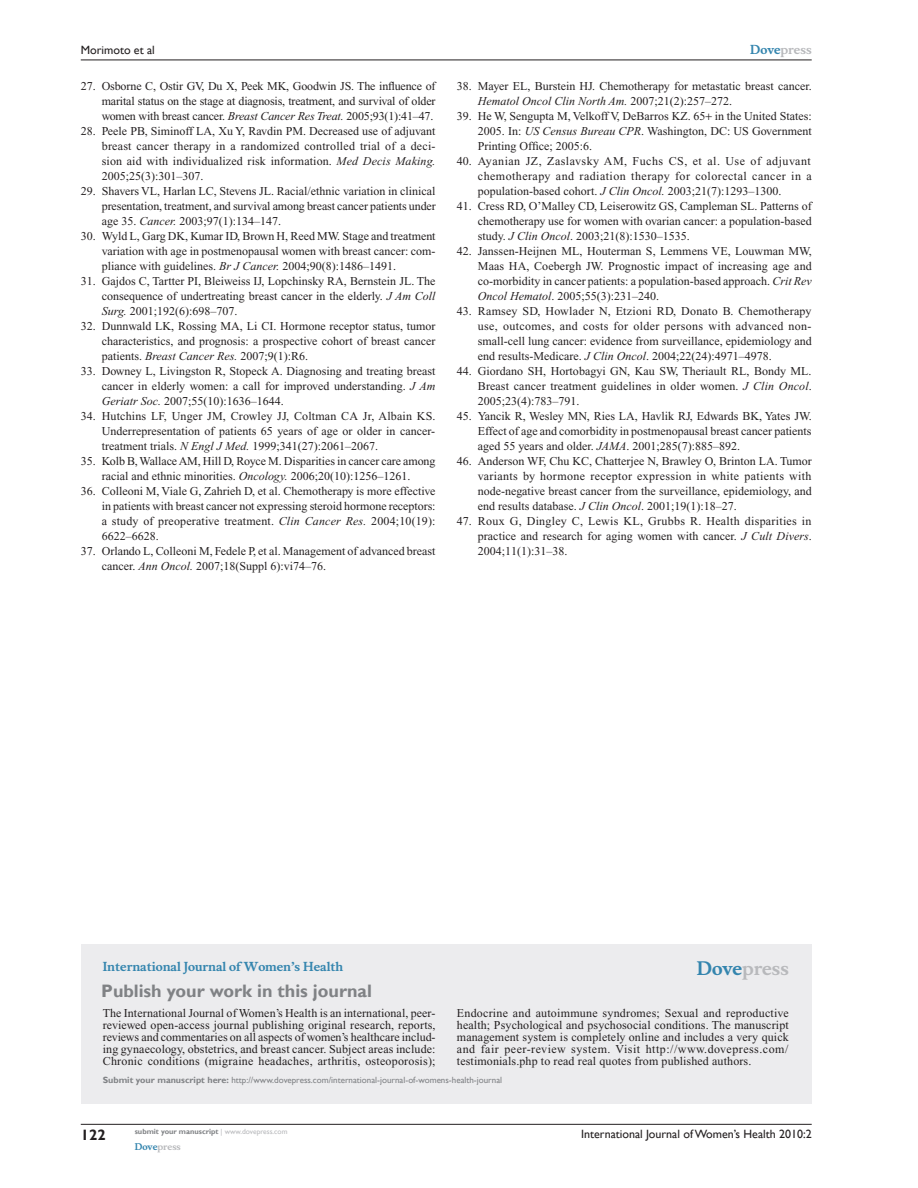
<style>
.page{position:relative;width:918px;height:1188px;background:#fff}
.page>*{position:absolute;margin:0;border:0;box-sizing:border-box;transform-origin:0 0}
.t1{font:700 18px "Gill Sans";color:#808285}
.t2{font:700 18px "Musee";color:#b8b9bc}
.t3{font:700 15px "Gill Sans";color:#231f20}
.t4{font:12px/15px "Times New Roman";color:#231f20;text-align:justify}
.t5{font:12px "Gill Sans";color:#231f20}
.t6{font:700 12px "Musee";color:#3485ae}
.t7{font:700 12px "Musee";color:#b8b9bc}
.t8{font:9px "Gill Sans";color:#808285}
.t9{font:700 9px "Musee";color:#b8b9bc}
.t10{font:700 7.5px "Gill Sans";color:#808285}
.s1{color:#3485ae}
.s2{font-style:italic}
.s3{font-weight:700}
.s4{font-weight:400;color:#b8b9bc}
</style>
<div class="page">
<div style="left:81px;top:944px;width:731px;height:159px;background:#ececee"></div>
<hr style="left:81px;top:1124px;width:731px;height:1px;background:#231f20">
<hr style="left:81px;top:60px;width:731px;height:1px;background:#231f20">
<p class="t5" style="left:81px;top:43px;width:76px">Morimoto et al</p>
<p class="t7" style="left:750px;top:43px;width:63px"><span class="s1">Dove</span>press</p>
<p class="t4" style="left:102px;top:79px;width:335px;text-indent:-21px">27. Osborne C, Ostir GV, Du X, Peek MK, Goodwin JS. The influence of marital status on the stage at diagnosis, treatment, and survival of older women with breast cancer. <span class="s2">Breast Cancer Res Treat.</span> 2005;93(1):41–47.</p>
<p class="t4" style="left:102px;top:124px;width:335px;text-indent:-21px">28. Peele PB, Siminoff LA, Xu Y, Ravdin PM. Decreased use of adjuvant breast cancer therapy in a randomized controlled trial of a deci&shy;sion aid with individualized risk information. <span class="s2">Med Decis Making.<br></span>2005;25(3):301–307.</p>
<p class="t4" style="left:102px;top:184px;width:336px;text-indent:-21px">29. Shavers VL, Harlan LC, Stevens JL. Racial/ethnic variation in clinical presentation, treatment, and survival among breast cancer patients under age 35. <span class="s2">Cancer.</span> 2003;97(1):134–147.</p>
<p class="t4" style="left:102px;top:229px;width:335px;text-indent:-21px">30. Wyld L, Garg DK, Kumar ID, Brown H, Reed MW. Stage and treatment variation with age in postmenopausal women with breast cancer: com&shy;pliance with guidelines. <span class="s2">Br J Cancer.</span> 2004;90(8):1486–1491.</p>
<p class="t4" style="left:102px;top:274px;width:335px;text-indent:-21px">31. Gajdos C, Tartter PI, Bleiweiss IJ, Lopchinsky RA, Bernstein JL. The consequence of undertreating breast cancer in the elderly. <span class="s2">J Am Coll Surg.</span> 2001;192(6):698–707.</p>
<p class="t4" style="left:102px;top:319px;width:335px;text-indent:-21px">32. Dunnwald LK, Rossing MA, Li CI. Hormone receptor status, tumor characteristics, and prognosis: a prospective cohort of breast cancer patients. <span class="s2">Breast Cancer Res.</span> 2007;9(1):R6.</p>
<p class="t4" style="left:102px;top:364px;width:335px;text-indent:-21px">33. Downey L, Livingston R, Stopeck A. Diagnosing and treating breast cancer in elderly women: a call for improved understanding. <span class="s2">J Am Geriatr Soc.</span> 2007;55(10):1636–1644.</p>
<p class="t4" style="left:102px;top:409px;width:335px;text-indent:-21px">34. Hutchins LF, Unger JM, Crowley JJ, Coltman CA Jr, Albain KS.<br>Underrepresentation of patients 65 years of age or older in cancer&shy;treatment trials. <span class="s2">N Engl J Med.</span> 1999;341(27):2061–2067.</p>
<p class="t4" style="left:81px;top:454px;width:356px;text-align:center">35. Kolb B, Wallace AM, Hill D, Royce M. Disparities in cancer care among racial and ethnic minorities. <span class="s2">Oncology.</span> 2006;20(10):1256–1261.</p>
<p class="t4" style="left:102px;top:484px;width:335px;text-indent:-21px">36. Colleoni M, Viale G, Zahrieh D, et al. Chemotherapy is more effective in patients with breast cancer not expressing steroid hormone receptors: a study of preoperative treatment. <span class="s2">Clin Cancer Res.</span> 2004;10(19):<br>6622–6628.</p>
<p class="t4" style="left:102px;top:544px;width:335px;text-indent:-21px">37. Orlando L, Colleoni M, Fedele P, et al. Management of advanced breast cancer. <span class="s2">Ann Oncol.</span> 2007;18(Suppl 6):vi74–76.</p>
<p class="t4" style="left:478px;top:79px;width:335px;text-indent:-21px">38. Mayer EL, Burstein HJ. Chemotherapy for metastatic breast cancer.<br><span class="s2">Hematol Oncol Clin North Am.</span> 2007;21(2):257–272.</p>
<p class="t4" style="left:478px;top:109px;width:335px;text-indent:-21px">39. He W, Sengupta M, Velkoff V, DeBarros KZ. 65 in the United States:<br>2005. In: <span class="s2">US Census Bureau CPR</span>. Washington, DC: US Government Printing Office; 2005:6.</p>
<p class="t4" style="left:478px;top:154px;width:335px;text-indent:-21px">40. Ayanian JZ, Zaslavsky AM, Fuchs CS, et al. Use of adjuvant chemotherapy and radiation therapy for colorectal cancer in a population-based cohort. <span class="s2">J Clin Oncol.</span> 2003;21(7):1293–1300.</p>
<p class="t4" style="left:478px;top:199px;width:335px;text-indent:-21px">41. Cress RD, O’Malley CD, Leiserowitz GS, Campleman SL. Patterns of chemotherapy use for women with ovarian cancer: a population-based study. <span class="s2">J Clin Oncol</span>. 2003;21(8):1530–1535.</p>
<p class="t4" style="left:478px;top:244px;width:335px;text-indent:-21px">42. Janssen-Heijnen ML, Houterman S, Lemmens VE, Louwman MW, Maas HA, Coebergh JW. Prognostic impact of increasing age and co-morbidity in cancer patients: a population-based approach. <span class="s2">Crit Rev Oncol Hematol</span>. 2005;55(3):231–240.</p>
<p class="t4" style="left:478px;top:304px;width:335px;text-indent:-21px">43. Ramsey SD, Howlader N, Etzioni RD, Donato B. Chemotherapy use, outcomes, and costs for older persons with advanced non&shy;small-cell lung cancer: evidence from surveillance, epidemiology and end results-Medicare. <span class="s2">J Clin Oncol</span>. 2004;22(24):4971–4978.</p>
<p class="t4" style="left:478px;top:364px;width:335px;text-indent:-21px">44. Giordano SH, Hortobagyi GN, Kau SW, Theriault RL, Bondy ML.<br>Breast cancer treatment guidelines in older women. <span class="s2">J Clin Oncol</span>.<br>2005;23(4):783–791.</p>
<p class="t4" style="left:478px;top:409px;width:335px;text-indent:-21px">45. Yancik R, Wesley MN, Ries LA, Havlik RJ, Edwards BK, Yates JW.<br>Effect of age and comorbidity in postmenopausal breast cancer patients aged 55 years and older. <span class="s2">JAMA</span>. 2001;285(7):885–892.</p>
<p class="t4" style="left:478px;top:454px;width:335px;text-indent:-21px">46. Anderson WF, Chu KC, Chatterjee N, Brawley O, Brinton LA. Tumor variants by hormone receptor expression in white patients with node-negative breast cancer from the surveillance, epidemiology, and end results database. <span class="s2">J Clin Oncol</span>. 2001;19(1):18–27.</p>
<p class="t4" style="left:478px;top:514px;width:335px;text-indent:-21px">47. Roux G, Dingley C, Lewis KL, Grubbs R. Health disparities in practice and research for aging women with cancer. <span class="s2">J Cult Divers</span>.<br>2004;11(1):31–38.</p>
<p class="t6" style="left:103px;top:959px;width:242px">International Journal of Women’s Health</p>
<h1 class="t1" style="left:101px;top:980px;width:272px">Publish your work in this journal</h1>
<h1 class="t2" style="left:697px;top:958px;width:94px"><span class="s1">Dove</span>press</h1>
<p class="t4" style="left:103px;top:1007px;width:334px;line-height:12px">The International Journal of Women’s Health is an international, peer&shy;reviewed open-access journal publishing original research, reports, reviews and commentaries on all aspects of women’s healthcare includ&shy;ing gynaecology, obstetrics, and breast cancer. Subject areas include:<br>Chronic conditions (migraine headaches, arthritis, osteoporosis);</p>
<p class="t4" style="left:457px;top:1007px;width:333px;line-height:12px">Endocrine and autoimmune syndromes; Sexual and reproductive health; Psychological and psychosocial conditions. The manuscript management system is completely online and includes a very quick and fair peer-review system. Visit http://www.dovepress.com/ testimonials.php to read real quotes from published authors.</p>
<p class="t8" style="left:103px;top:1075px;width:401px"><span class="s3">Submit your manuscript here:</span> http://www.dovepress.com/international-journal-of-womens-health-journal</p>
<p class="t3" style="left:81px;top:1126px;width:26px">122</p>
<p class="t10" style="left:135px;top:1127px;width:154px">submit your manuscript <span class="s4">| www.dovepress.com</span></p>
<p class="t9" style="left:135px;top:1141px;width:48px"><span class="s1">Dove</span>press</p>
<p class="t5" style="left:581px;top:1127px;width:232px">International Journal of Women’s Health 2010:2</p>
</div>
